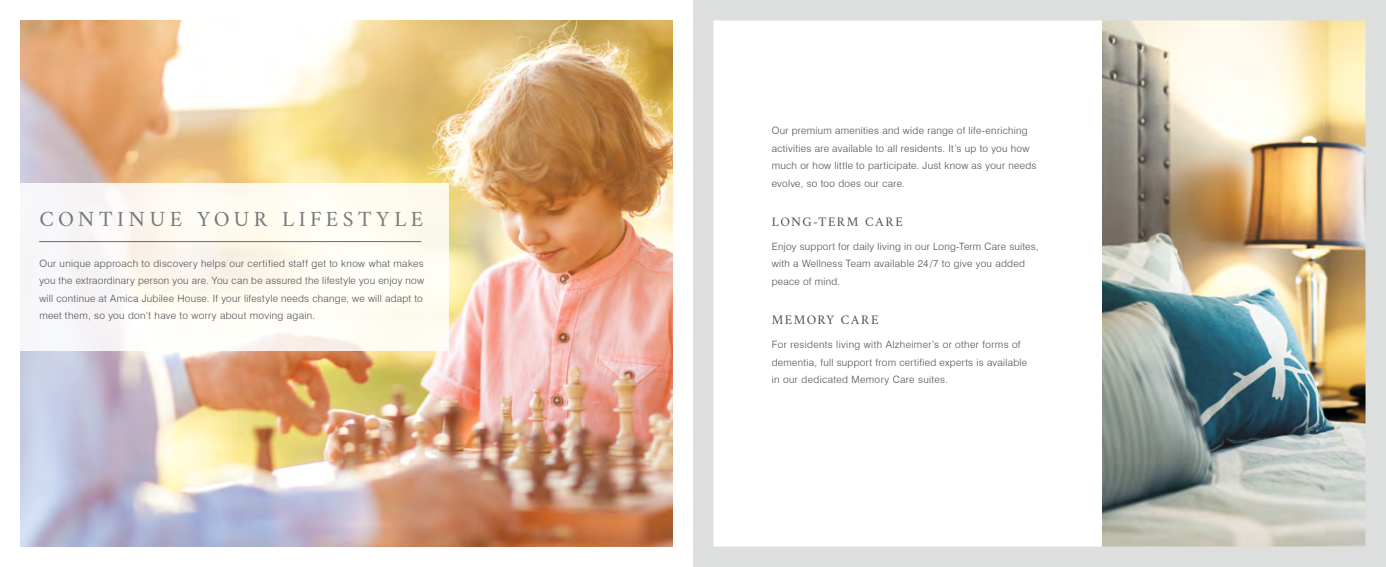
<style>
.page{position:relative;width:1386px;height:567px;background:#fff}
.page>*{position:absolute;margin:0;border:0;box-sizing:border-box;transform-origin:0 0}
.t1{font:21.88px "Amiri";letter-spacing:.205em;color:#77787b}
.t2{font:13.12px "Amiri";letter-spacing:.12em;color:#4d4d4f}
.t3{font:300 10.06px/17.5px "Swiss 721 BT";letter-spacing:.03em;color:#4d4d4f}
</style>
<div class="page">
<img style="left:20px;top:20px;width:653px;height:527px">
<div style="left:0;top:183px;width:449px;height:167px;background:#fefbf5"></div>
<hr style="left:39px;top:241px;width:382px;height:1px;background:#77787b">
<img style="left:693px;top:0;width:693px;height:567px">
<h1 class="t1" style="left:39px;top:205px;width:385px">CONTINUE YOUR LIFESTYLE</h1>
<p class="t3" style="left:39px;top:255px;width:386px;text-align:justify">Our unique approach to discovery helps our certified staff get to know what makes you the extraordinary person you are. You can be assured the lifestyle you enjoy now will continue at Amica Jubilee House. If your lifestyle needs change, we will adapt to meet them, so you don’t have to worry about moving again.</p>
<p class="t3" style="left:772px;top:122px;width:266px">Our premium amenities and wide range of life-enriching activities are available to all residents. It’s up to you how much or how little to participate. Just know as your needs evolve, so too does our care.</p>
<h2 class="t2" style="left:772px;top:214px;width:133px">LONG-TERM CARE</h2>
<p class="t3" style="left:772px;top:238px;width:268px">Enjoy support for daily living in our Long-Term Care suites, with a Wellness Team available 24/7 to give you added peace of mind.</p>
<h2 class="t2" style="left:772px;top:312px;width:108px">MEMORY CARE</h2>
<p class="t3" style="left:772px;top:336px;width:257px">For residents living with Alzheimer’s or other forms of dementia, full support from certified experts is available in our dedicated Memory Care suites.</p>
</div>
